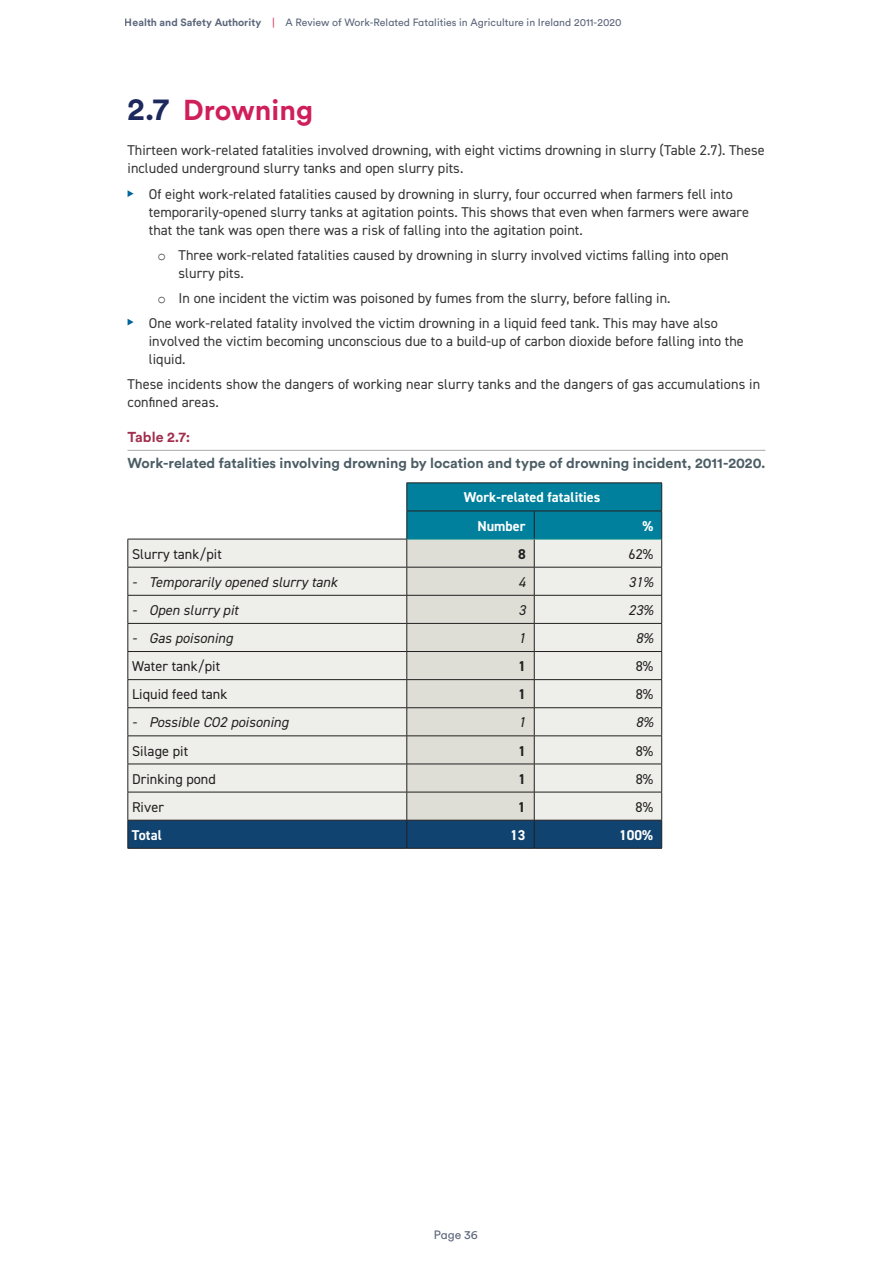
<style>
.page{position:relative;width:893px;height:1263px;background:#fff}
.page>*{position:absolute;margin:0;border:0;box-sizing:border-box;transform-origin:0 0}
.t1{font:700 28.5px "VM Circular Shout";color:#d01e5a}
.t2{font:14.25px/18px "DIN2014";letter-spacing:.005em;color:#363536}
.t3{font:italic 14.25px "DIN2014";letter-spacing:.005em;color:#231f20}
.t4{font:700 14.25px "Circular Std";color:#4c5d65}
.t5{font:14.25px "DIN2014";letter-spacing:.005em;color:#231f20}
.t6{font:700 14.25px/28px "DIN2014";letter-spacing:.005em;color:#fff}
.t7{font:700 14.25px "Circular Std";letter-spacing:.005em;color:#a12e4d}
.t8{font:700 14.25px "DIN2014";color:#231f20}
.t9{font:12px "VM Circular Chat";letter-spacing:.005em;color:#5c667b}
.t10{font:10.5px "VM Circular Chat";letter-spacing:.005em;color:#5c667b}
.s1{font-family:"Circular Std";font-weight:700}
.s2{color:#d33462}
.s3{font-size:31.5px;color:#1d285c}
.s4{font-family:"Courier New"}
</style>
<div class="page">
<hr style="left:128px;top:450px;width:637px;height:1px;background:#a8a9ad">
<svg style="left:128px;top:190px;width:6px;height:7px"></svg>
<svg style="left:128px;top:319px;width:6px;height:6px"></svg>
<hr style="left:128px;top:848px;width:279px;height:1px;background:#231f20">
<hr style="left:407px;top:848px;width:127px;height:1px;background:#231f20">
<hr style="left:534px;top:848px;width:128px;height:1px;background:#231f20">
<svg style="left:128px;top:483px;width:534px;height:365px;background:#c3d0d2"></svg>
<hr style="left:407px;top:539px;width:127px;height:1px;background:#008989">
<hr style="left:534px;top:539px;width:127px;height:1px;background:#008989">
<p class="t10" style="left:125px;top:15px;width:498px"><span class="s1">Health and Safety Authority</span> <span class="s2">|</span> A Review of Work-Related Fatalities in Agriculture in Ireland 2011-2020</p>
<h1 class="t1" style="left:128px;top:90px;width:187px"><span class="s3">2.7</span> Drowning</h1>
<p class="t2" style="left:128px;top:141px;width:639px">Thirteen work-related fatalities involved drowning, with eight victims drowning in slurry (Table 2.7). These included underground slurry tanks and open slurry pits.</p>
<p class="t2" style="left:149px;top:185px;width:602px">Of eight work-related fatalities caused by drowning in slurry, four occurred when farmers fell into temporarily-opened slurry tanks at agitation points. This shows that even when farmers were aware that the tank was open there was a risk of falling into the agitation point.</p>
<p class="t2" style="left:179px;top:246px;width:552px;text-indent:-21px"><span class="s4">o</span> Three work-related fatalities caused by drowning in slurry involved victims falling into open slurry pits.</p>
<p class="t2" style="left:149px;top:285px;width:571px;line-height:24.8px;text-indent:9px"><span class="s4">o</span> In one incident the victim was poisoned by fumes from the slurry, before falling in.<br>One work-related fatality involved the victim drowning in a liquid feed tank. This may have also</p>
<p class="t2" style="left:149px;top:332px;width:596px">involved the victim becoming unconscious due to a build-up of carbon dioxide before falling into the liquid.</p>
<p class="t2" style="left:128px;top:374px;width:634px">These incidents show the dangers of working near slurry tanks and the dangers of gas accumulations in confined areas.</p>
<p class="t7" style="left:128px;top:427px;width:64px">Table 2.7:</p>
<p class="t4" style="left:128px;top:454px;width:639px">Work-related fatalities involving drowning by location and type of drowning incident, 2011-2020.</p>
<p class="t6" style="left:477px;top:483px;width:125px;text-indent:-14px">Work-related fatalities<br>Number</p>
<p class="t6" style="left:642px;top:511px;width:12px">%</p>
<p class="t5" style="left:132px;top:545px;width:91px">Slurry tank/pit</p>
<p class="t8" style="left:518px;top:544px;width:9px">8</p>
<p class="t5" style="left:628px;top:545px;width:26px">62%</p>
<p class="t3" style="left:132px;top:573px;width:207px">- Temporarily opened slurry tank</p>
<p class="t3" style="left:519px;top:573px;width:9px">4</p>
<p class="t3" style="left:628px;top:573px;width:26px">31%</p>
<p class="t3" style="left:132px;top:601px;width:108px">- Open slurry pit</p>
<p class="t3" style="left:519px;top:601px;width:9px">3</p>
<p class="t3" style="left:628px;top:601px;width:26px">23%</p>
<p class="t3" style="left:132px;top:629px;width:102px">- Gas poisoning</p>
<p class="t3" style="left:519px;top:629px;width:9px">1</p>
<p class="t3" style="left:636px;top:629px;width:19px">8%</p>
<p class="t5" style="left:132px;top:657px;width:90px">Water tank/pit</p>
<p class="t8" style="left:518px;top:657px;width:9px">1</p>
<p class="t5" style="left:636px;top:657px;width:19px">8%</p>
<p class="t5" style="left:132px;top:685px;width:97px">Liquid feed tank</p>
<p class="t8" style="left:518px;top:685px;width:9px">1</p>
<p class="t5" style="left:636px;top:685px;width:19px">8%</p>
<p class="t3" style="left:132px;top:714px;width:158px">- Possible CO2 poisoning</p>
<p class="t3" style="left:519px;top:714px;width:9px">1</p>
<p class="t3" style="left:636px;top:714px;width:19px">8%</p>
<p class="t5" style="left:132px;top:742px;width:58px">Silage pit</p>
<p class="t8" style="left:518px;top:741px;width:9px">1</p>
<p class="t5" style="left:636px;top:742px;width:19px">8%</p>
<p class="t5" style="left:132px;top:770px;width:85px">Drinking pond</p>
<p class="t8" style="left:518px;top:769px;width:9px">1</p>
<p class="t5" style="left:636px;top:770px;width:19px">8%</p>
<p class="t5" style="left:132px;top:798px;width:33px">River</p>
<p class="t8" style="left:518px;top:797px;width:9px">1</p>
<p class="t5" style="left:636px;top:798px;width:19px">8%</p>
<p class="t6" style="left:132px;top:821px;width:31px">Total</p>
<p class="t6" style="left:510px;top:821px;width:17px">13</p>
<p class="t6" style="left:619px;top:821px;width:36px">100%</p>
<p class="t9" style="left:434px;top:1227px;width:45px">Page 36</p>
</div>
